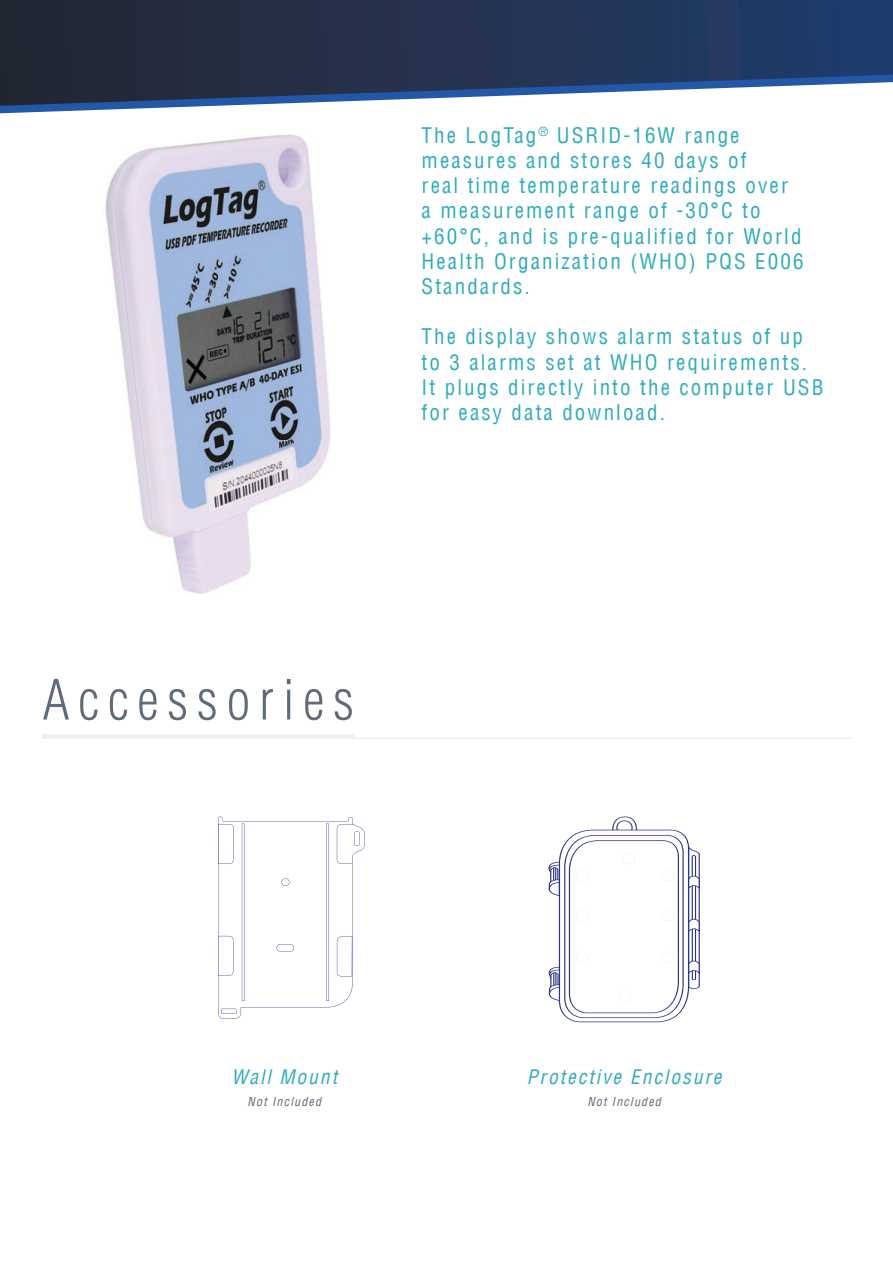
<style>
.page{position:relative;width:893px;height:1263px;background:#fff}
.page>*{position:absolute;margin:0;border:0;box-sizing:border-box;transform-origin:0 0}
.t1{font:300 condensed 54px "Helvetica LT";letter-spacing:.16em;color:#606b79}
.t2{font:condensed 21px/25.2px "Helvetica LT";letter-spacing:.1em;color:#30acba}
.t3{font:italic condensed 19.5px "Helvetica LT";letter-spacing:.1em;color:#30acba}
.t4{font:italic condensed 12px "Helvetica LT";letter-spacing:.1em;color:#606b79}
</style>
<div class="page">
<svg style="left:0;top:106px;width:208px;height:7px"></svg>
<svg style="left:0;top:0;width:893px;height:106px;background:#354562"></svg>
<hr style="left:42px;top:737px;width:809px;height:2px;background:#edeff1">
<hr style="left:43px;top:734px;width:311px;height:3px;background:#edeff1">
<svg style="left:548px;top:816px;width:152px;height:206px"></svg>
<svg style="left:218px;top:816px;width:147px;height:202px"></svg>
<img style="left:105px;top:134px;width:226px;height:460px">
<p class="t2" style="left:422px;top:122px;width:383px">The LogTag<sup>®</sup> USRID-16W range measures and stores 40 days of<br>real time temperature readings over<br>a measurement range of -30°C to +60°C, and is pre-qualified for World<br>Health Organization (WHO) PQS E006<br>Standards.</p>
<p class="t2" style="left:422px;top:324px;width:403px">The display shows alarm status of up to 3 alarms set at WHO requirements.<br>It plugs directly into the computer USB for easy data download.</p>
<h1 class="t1" style="left:43px;top:666px;width:313px">Accessories</h1>
<p class="t3" style="left:232px;top:1065px;width:107px">Wall Mount</p>
<p class="t4" style="left:248px;top:1094px;width:75px">Not Included</p>
<p class="t3" style="left:527px;top:1065px;width:196px">Protective Enclosure</p>
<p class="t4" style="left:587px;top:1094px;width:75px">Not Included</p>
</div>
